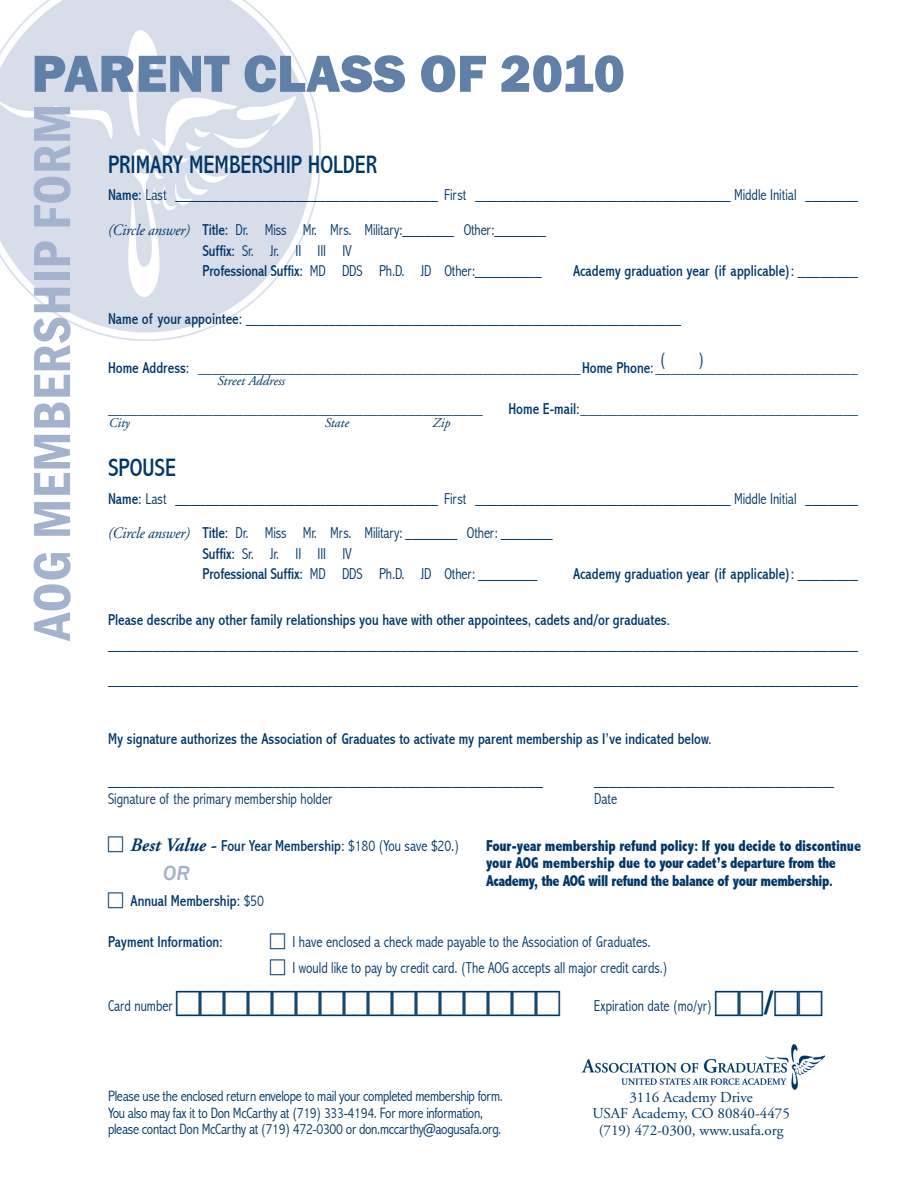
<style>
.page{position:relative;width:918px;height:1188px;background:#fff}
.page>*{position:absolute;margin:0;border:0;box-sizing:border-box;transform-origin:0 0}
.t1{font:600 condensed 54px "Franklin Gothic";letter-spacing:.01em;color:#a3b3cd}
.t2{font:800 54px "Franklin Gothic";color:#6180a7}
.t3{font:700 34.8px "Adobe Garamond";color:#003667;scale:.95 1}
.t4{font:condensed 25.2px "Abadi";color:#003667;scale:.95 1}
.t5{font:italic 500 21px "Franklin Gothic";color:#a3b3cd}
.t6{font:300 condensed 18px "Abadi";color:#003667}
.t7{font:300 condensed 15.75px "Abadi";color:#003667;scale:.95 1}
.t8{font:condensed 15.75px "Abadi";color:#003667;scale:.95 1}
.t9{font:15.75px "Adobe Garamond";color:#003667;scale:.95 1}
.t10{font:800 condensed 15.75px/17.4px "Abadi";letter-spacing:-.015em;color:#003667;scale:.95 1}
.t11{font:300 condensed 15px/16.5px "Abadi";letter-spacing:-.02em;color:#003667}
.t12{font:15px "Adobe Garamond";color:#003667}
.t13{font:italic 13.5px "Adobe Garamond";color:#003667}
.s1{font-weight:400}
.s2{font-family:"Adobe Garamond";font-weight:400;font-style:italic;font-stretch:normal}
.s3{font-family:"Abadi";font-stretch:condensed}
.s4{font-family:"Adobe Garamond";font-weight:700;font-style:italic;font-stretch:normal;font-size:18.9px}
.s5{font-weight:300}
</style>
<div class="page">
<img style="left:0;top:0;width:321px;height:340px">
<img style="left:581px;top:1044px;width:244px;height:45px">
<p class="t2" style="left:32px;top:39px;width:595px">PARENT CLASS OF 2010</p>
<p class="t1" style="left:16px;top:640px;width:538px;rotate:-90deg">AOG MEMBERSHIP FORM</p>
<p class="t4" style="left:108px;top:150px;width:285px">PRIMARY MEMBERSHIP HOLDER</p>
<p class="t7" style="left:108px;top:186px;width:791px"><span class="s1">Name:</span> Last ___________________________________ First __________________________________ Middle Initial _______</p>
<p class="t7" style="left:108px;top:221px;width:463px"><span class="s2">(Circle answer)</span> <span class="s1">Title:</span> Dr. Miss Mr. Mrs. Military:_______ Other:_______</p>
<p class="t7" style="left:202px;top:241px;width:159px"><span class="s1">Suffix:</span> Sr. Jr. II III IV</p>
<p class="t7" style="left:202px;top:262px;width:359px"><span class="s1">Professional Suffix:</span> MD DDS Ph.D. JD Other:_________</p>
<p class="t8" style="left:573px;top:262px;width:301px">Academy graduation year (if applicable): ________</p>
<p class="t8" style="left:108px;top:310px;width:605px">Name of your appointee: __________________________________________________________</p>
<p class="t9" style="left:108px;top:359px;width:791px"><span class="s3">Home Address:</span> ___________________________________________________<span class="s3">Home Phone:</span>___________________________</p>
<p class="t6" style="left:660px;top:349px;width:7px">(</p>
<p class="t6" style="left:699px;top:349px;width:7px">)</p>
<p class="t13" style="left:218px;top:374px;width:69px">Street Address</p>
<p class="t9" style="left:108px;top:400px;width:396px">__________________________________________________</p>
<p class="t9" style="left:508px;top:400px;width:369px"><span class="s3">Home E-mail:</span>_____________________________________</p>
<p class="t13" style="left:109px;top:416px;width:23px">City</p>
<p class="t13" style="left:325px;top:416px;width:26px">State</p>
<p class="t13" style="left:433px;top:416px;width:19px">Zip</p>
<p class="t4" style="left:108px;top:453px;width:73px">SPOUSE</p>
<p class="t7" style="left:108px;top:489px;width:791px"><span class="s1">Name:</span> Last ___________________________________ First __________________________________ Middle Initial _______</p>
<p class="t7" style="left:108px;top:524px;width:469px"><span class="s2">(Circle answer)</span> <span class="s1">Title:</span> Dr. Miss Mr. Mrs. Military: _______ Other: _______</p>
<p class="t7" style="left:202px;top:544px;width:159px"><span class="s1">Suffix:</span> Sr. Jr. II III IV</p>
<p class="t7" style="left:202px;top:565px;width:354px"><span class="s1">Professional Suffix:</span> MD DDS Ph.D. JD Other: ________</p>
<p class="t8" style="left:573px;top:565px;width:301px">Academy graduation year (if applicable): ________</p>
<p class="t8" style="left:108px;top:611px;width:593px">Please describe any other family relationships you have with other appointees, cadets and/or graduates.</p>
<p class="t7" style="left:108px;top:636px;width:791px">____________________________________________________________________________________________________</p>
<p class="t7" style="left:108px;top:671px;width:791px">____________________________________________________________________________________________________</p>
<p class="t8" style="left:108px;top:729px;width:637px">My signature authorizes the Association of Graduates to activate my parent membership as I’ve indicated below.</p>
<p class="t7" style="left:108px;top:772px;width:459px">__________________________________________________________</p>
<p class="t7" style="left:594px;top:772px;width:254px">________________________________</p>
<p class="t7" style="left:108px;top:789px;width:238px">Signature of the primary membership holder</p>
<p class="t7" style="left:594px;top:789px;width:26px">Date</p>
<p class="t8" style="left:130px;top:837px;width:347px"><span class="s4">Best Value -</span> Four Year Membership: <span class="s5">$180 (You save $20.)</span></p>
<p class="t10" style="left:486px;top:837px;width:396px">Four-year membership refund policy: If you decide to discontinue your AOG membership due to your cadet’s departure from the<br>Academy, the AOG will refund the balance of your membership.</p>
<p class="t8" style="left:130px;top:892px;width:142px">Annual Membership: <span class="s5">$50</span></p>
<p class="t8" style="left:108px;top:933px;width:122px">Payment Information:</p>
<p class="t7" style="left:292px;top:933px;width:378px">I have enclosed a check made payable to the Association of Graduates.</p>
<p class="t7" style="left:292px;top:959px;width:396px">I would like to pay by credit card. (The AOG accepts all major credit cards.)</p>
<p class="t7" style="left:108px;top:996px;width:70px">Card number</p>
<p class="t7" style="left:594px;top:996px;width:125px">Expiration date (mo/yr)</p>
<p class="t3" style="left:763px;top:984px;width:13px">/</p>
<p class="t5" style="left:163px;top:860px;width:28px">or</p>
<p class="t11" style="left:108px;top:1088px;width:396px">Please use the enclosed return envelope to mail your completed membership form.<br>You also may fax it to Don McCarthy at (719) 333-4194. For more information, please contact Don McCarthy at (719) 472-0300 or don.mccarthy@aogusafa.org.</p>
<p class="t12" style="left:629px;top:1089px;width:125px">3116 Academy Drive</p>
<p class="t12" style="left:592px;top:1105px;width:199px">USAF Academy, CO 80840-4475</p>
<p class="t12" style="left:599px;top:1122px;width:186px">(719) 472-0300, www.usafa.org</p>
</div>
